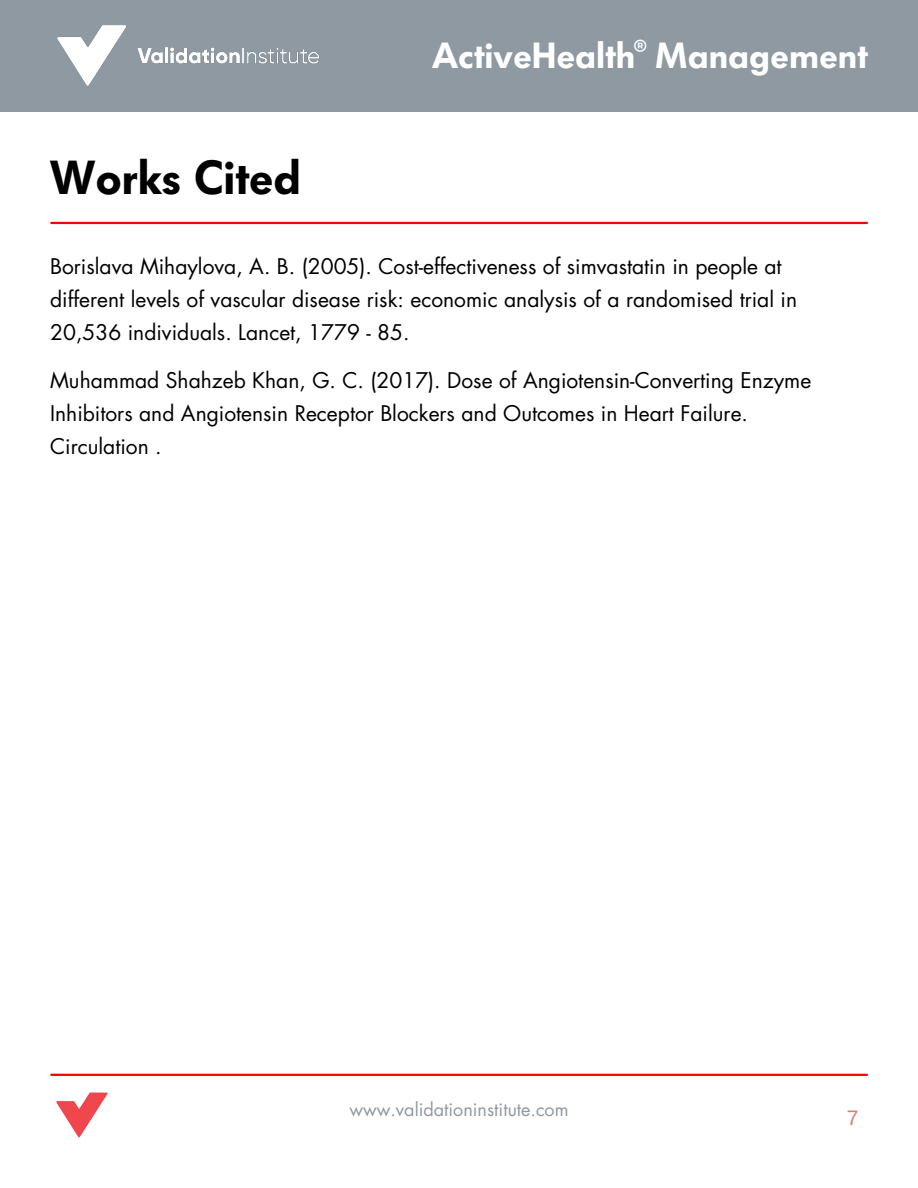
<style>
.page{position:relative;width:918px;height:1188px;background:#fff}
.page>*{position:absolute;margin:0;border:0;box-sizing:border-box;transform-origin:0 0}
.t1{font:600 47.25px "Futura BQ";color:#000}
.t2{font:600 36px "Futura BQ";color:#fff}
.t3{font:21px/33px "Futura LT";color:#000}
.t4{font:21px "Arimo";color:#d97f76}
.t5{font:18px "Futura LT";color:#8e99a2}
.t6{font:700 18px "Montserrat";color:#fff}
</style>
<div class="page">
<div style="left:0;top:0;width:918px;height:111px;background:#8e99a2"></div>
<img style="left:57px;top:25px;width:262px;height:61px">
<hr style="left:51px;top:1074px;width:816px;height:2px;background:#f00">
<img style="left:56px;top:1092px;width:52px;height:46px">
<hr style="left:51px;top:222px;width:816px;height:2px;background:#f00">
<p class="t1" style="left:50px;top:150px;width:252px">Works Cited</p>
<p class="t6" style="left:634px;top:34px;width:15px">®</p>
<p class="t2" style="left:432px;top:35px;width:437px">ActiveHealth Management</p>
<p class="t3" style="left:50px;top:250px;width:749px">Borislava Mihaylova, A. B. (2005). Cost-effectiveness of simvastatin in people at different levels of vascular disease risk: economic analysis of a randomised trial in<br>20,536 individuals. Lancet, 1779 - 85.</p>
<p class="t3" style="left:50px;top:364px;width:763px">Muhammad Shahzeb Khan, G. C. (2017). Dose of Angiotensin-Converting Enzyme<br>Inhibitors and Angiotensin Receptor Blockers and Outcomes in Heart Failure.<br>Circulation .</p>
<p class="t5" style="left:349px;top:1098px;width:221px">www.validationinstitute.com</p>
<p class="t4" style="left:847px;top:1106px;width:13px">7</p>
</div>
